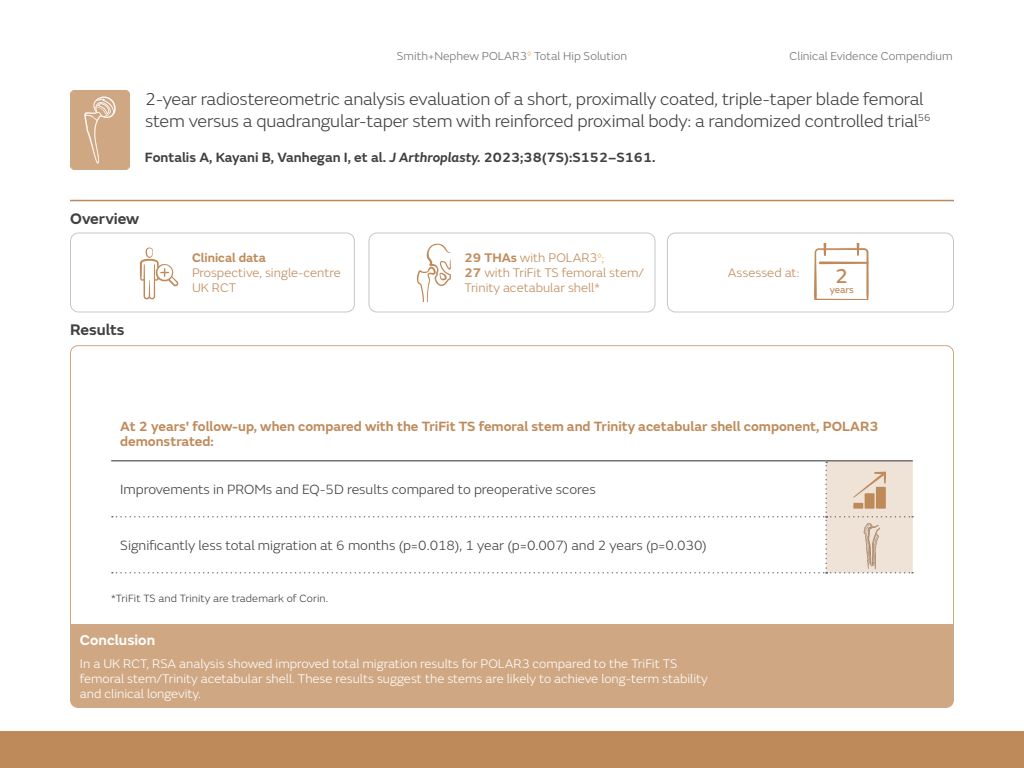
<style>
.page{position:relative;width:1024px;height:768px;background:#fff}
.page>*{position:absolute;margin:0;border:0;box-sizing:border-box;transform-origin:0 0}
.t1{font:21px "SN Emeric Core";color:#bf8a5a}
.t2{font:300 18px/22px "SN Emeric";letter-spacing:-.01em;color:#404043}
.t3{font:600 16px "SN Emeric";color:#404043}
.t4{font:600 15px "SN Emeric";color:#fff}
.t5{font:300 14px "SN Emeric";color:#404043}
.t6{font:600 14px/15px "SN Emeric";color:#bf8a5a}
.t7{font:600 14px "SN Emeric";color:#404043}
.t8{font:300 13px/15px "SN Emeric";color:#fff}
.t9{font:300 13px/15px "SN Emeric";color:#bf8a5a}
.t10{font:600 13px "SN Emeric";color:#bf8a5a}
.t11{font:300 12px "SN Emeric";color:#717275}
.t12{font:300 11px "SN Emeric";letter-spacing:.01em;color:#404043}
.t13{font:10px "SN Emeric Core";letter-spacing:-.01em;color:#bf8a5a}
.s1{font-style:italic}
.s2{font-weight:600}
.s3{font-size:12px;color:#f59c25}
</style>
<div class="page">
<div style="left:0;top:731px;width:1024px;height:37px;background:#bf8a5a"></div>
<svg style="left:70px;top:345px;width:884px;height:279px"></svg>
<hr style="left:70px;top:200px;width:884px;height:1px;background:#bf8a5a">
<div style="left:70px;top:624px;width:884px;height:84px;background:#cfa783"></div>
<div style="left:667px;top:233px;width:287px;height:80px;border:1px solid #c6c7c8;border-radius:8px"></div>
<div style="left:368px;top:233px;width:288px;height:80px;border:1px solid #c6c7c8;border-radius:8px"></div>
<svg style="left:417px;top:243px;width:34px;height:59px"></svg>
<svg style="left:814px;top:243px;width:55px;height:57px"></svg>
<div style="left:70px;top:233px;width:285px;height:80px;border:1px solid #c6c7c8;border-radius:8px"></div>
<svg style="left:140px;top:247px;width:39px;height:53px"></svg>
<hr style="left:111px;top:460px;width:715px;height:2px;background:#717275">
<hr style="left:826px;top:460px;width:87px;height:2px;background:#717275">
<svg style="left:112px;top:461px;width:801px;height:113px"></svg>
<div style="left:865px;top:493px;width:10px;height:16px;background:#bf8a5a"></div>
<div style="left:876px;top:487px;width:9px;height:22px;background:#bf8a5a"></div>
<div style="left:70px;top:90px;width:60px;height:80px;background:#cfa783;border-radius:5px"></div>
<svg style="left:84px;top:96px;width:32px;height:68px"></svg>
<img style="left:859px;top:518px;width:20px;height:56px">
<p class="t11" style="left:397px;top:49px;width:232px">Smith+Nephew POLAR3<sup>◊</sup> Total Hip Solution</p>
<p class="t11" style="left:789px;top:49px;width:165px">Clinical Evidence Compendium</p>
<h2 class="t2" style="left:145px;top:88px;width:787px">2-year radiostereometric analysis evaluation of a short, proximally coated, triple-taper blade femoral stem versus a quadrangular-taper stem with reinforced proximal body: a randomized controlled trial<sup>56</sup></h2>
<p class="t7" style="left:145px;top:149px;width:512px">Fontalis A, Kayani B, Vanhegan I, et al. <span class="s1">J Arthroplasty.</span> 2023;38(7S):S152–S161.</p>
<p class="t3" style="left:70px;top:208px;width:71px">Overview</p>
<p class="t3" style="left:70px;top:320px;width:56px">Results</p>
<p class="t10" style="left:192px;top:250px;width:75px">Clinical data</p>
<p class="t9" style="left:192px;top:265px;width:150px">Prospective, single-centre<br>UK RCT</p>
<p class="t9" style="left:464px;top:250px;width:181px"><span class="s2">29 THAs</span> with POLAR3<sup>◊</sup><span class="s3">;<br></span><span class="s2">27</span> with TriFit TS femoral stem/<br>Trinity acetabular shell*</p>
<p class="t9" style="left:728px;top:265px;width:73px">Assessed at:</p>
<h1 class="t1" style="left:835px;top:263px;width:15px">2</h1>
<p class="t13" style="left:830px;top:284px;width:25px">years</p>
<p class="t6" style="left:120px;top:419px;width:760px">At 2 years' follow-up, when compared with the TriFit TS femoral stem and Trinity acetabular shell component, POLAR3 demonstrated:</p>
<p class="t5" style="left:120px;top:481px;width:477px">Improvements in PROMs and EQ-5D results compared to preoperative scores</p>
<p class="t5" style="left:120px;top:537px;width:588px">Significantly less total migration at 6 months (p=0.018), 1 year (p=0.007) and 2 years (p=0.030)</p>
<p class="t12" style="left:111px;top:592px;width:218px">*TriFit TS and Trinity are trademark of Corin.</p>
<p class="t4" style="left:80px;top:630px;width:77px">Conclusion</p>
<p class="t8" style="left:80px;top:656px;width:629px">In a UK RCT, RSA analysis showed improved total migration results for POLAR3 compared to the TriFit TS femoral stem/Trinity acetabular shell. These results suggest the stems are likely to achieve long-term stability and clinical longevity.</p>
</div>
